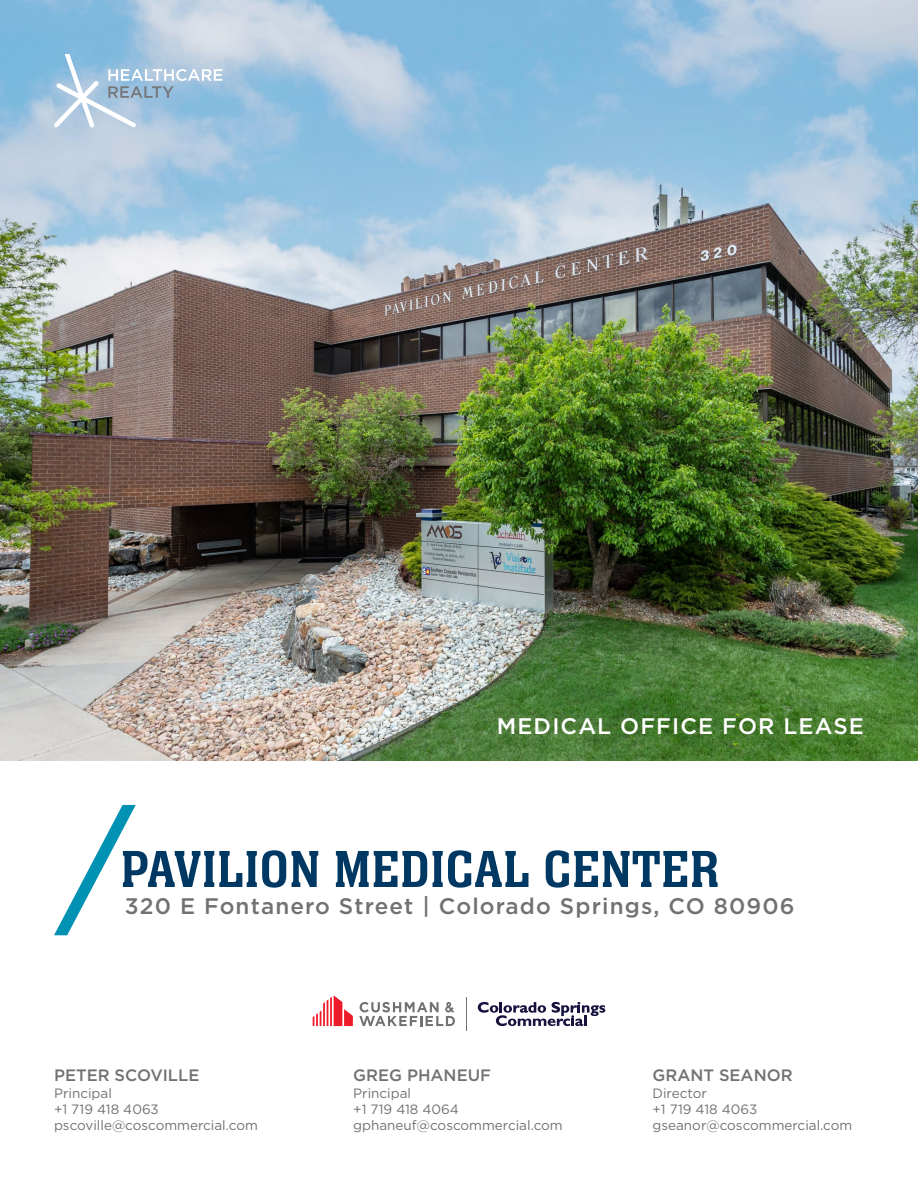
<style>
.page{position:relative;width:918px;height:1188px;background:#fff}
.page>*{position:absolute;margin:0;border:0;box-sizing:border-box;transform-origin:0 0}
.t1{font:54px "Neue Aachen Pro";color:#003864}
.t2{font:500 22.5px "Gotham";letter-spacing:.05em;color:#707271}
.t3{font:500 22.5px "Gotham";letter-spacing:.05em;color:#fff}
.t4{font:500 16.5px "Gotham";color:#707271}
.t5{font:13.5px "Gotham";color:#707271}
</style>
<div class="page">
<img style="left:0;top:0;width:918px;height:760px">
<svg style="left:478px;top:1002px;width:127px;height:24px"></svg>
<hr style="left:466px;top:997px;width:1px;height:33px;background:#707271">
<svg style="left:313px;top:995px;width:40px;height:31px"></svg>
<svg style="left:359px;top:1002px;width:96px;height:24px"></svg>
<svg style="left:54px;top:805px;width:82px;height:130px"></svg>
<svg style="left:54px;top:54px;width:168px;height:74px;background:#a9c8e0"></svg>
<p class="t3" style="left:497px;top:712px;width:369px">MEDICAL OFFICE FOR LEASE</p>
<p class="t1" style="left:120px;top:840px;width:601px">PAVILION MEDICAL CENTER</p>
<p class="t2" style="left:125px;top:891px;width:671px">320 E Fontanero Street | Colorado Springs, CO 80906</p>
<p class="t4" style="left:54px;top:1065px;width:147px">PETER SCOVILLE</p>
<p class="t5" style="left:54px;top:1084px;width:59px">Principal</p>
<p class="t5" style="left:54px;top:1100px;width:106px">+1 719 418 4063</p>
<p class="t5" style="left:54px;top:1117px;width:205px">pscoville@coscommercial.com</p>
<p class="t4" style="left:353px;top:1065px;width:139px">GREG PHANEUF</p>
<p class="t5" style="left:353px;top:1084px;width:59px">Principal</p>
<p class="t5" style="left:353px;top:1100px;width:107px">+1 719 418 4064</p>
<p class="t5" style="left:353px;top:1117px;width:211px">gphaneuf@coscommercial.com</p>
<p class="t4" style="left:652px;top:1065px;width:142px">GRANT SEANOR</p>
<p class="t5" style="left:652px;top:1084px;width:56px">Director</p>
<p class="t5" style="left:652px;top:1100px;width:106px">+1 719 418 4063</p>
<p class="t5" style="left:652px;top:1117px;width:201px">gseanor@coscommercial.com</p>
</div>
